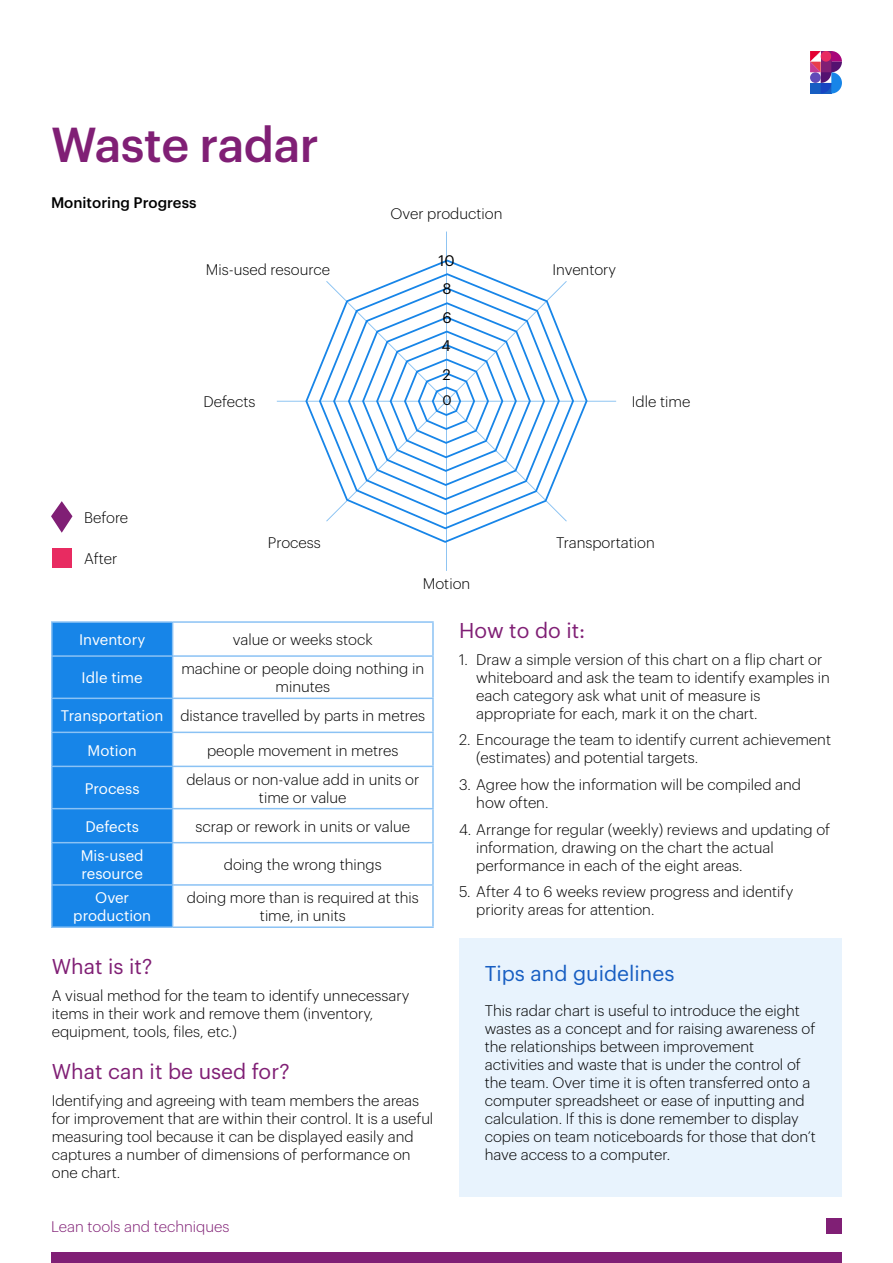
<style>
.page{position:relative;width:893px;height:1263px;background:#fff}
.page>*{position:absolute;margin:0;border:0;box-sizing:border-box;transform-origin:0 0}
.t1{font:500 48px "Graphik";letter-spacing:-.01em;color:#801f75}
.t2{font:21px "Graphik";color:#801f75}
.t3{font:21px "Graphik";color:#175ec2}
.t4{font:300 15px/18px "Graphik";color:#000}
.t5{font:15px/18px "Graphik";color:#fff}
.t6{font:300 15px "Graphik";color:#801f75}
.t7{font:500 15px "Graphik";color:#000}
.t8{font:15px "Graphik";color:#000}
.t9{font:13.5px "Graphik";color:#000}
.s1{font-weight:400;color:#fff}
</style>
<div class="page">
<svg style="left:810px;top:51px;width:32px;height:43px"></svg>
<div style="left:826px;top:1218px;width:16px;height:16px;background:#801f75"></div>
<div style="left:51px;top:1252px;width:791px;height:11px;background:#801f75"></div>
<div style="left:53px;top:623px;width:119px;height:303px;background:#1785e8"></div>
<hr style="left:51px;top:621px;width:122px;height:2px;background:#8bc2f4">
<hr style="left:51px;top:623px;width:2px;height:32px;background:#8bc2f4">
<hr style="left:173px;top:621px;width:261px;height:2px;background:#8bc2f4">
<hr style="left:172px;top:623px;width:1px;height:32px;background:#8bc2f4">
<hr style="left:432px;top:623px;width:2px;height:32px;background:#8bc2f4">
<hr style="left:51px;top:655px;width:122px;height:2px;background:#8bc2f4">
<hr style="left:51px;top:657px;width:2px;height:40px;background:#8bc2f4">
<hr style="left:173px;top:655px;width:261px;height:2px;background:#8bc2f4">
<hr style="left:172px;top:657px;width:1px;height:40px;background:#8bc2f4">
<hr style="left:432px;top:657px;width:2px;height:40px;background:#8bc2f4">
<hr style="left:51px;top:697px;width:122px;height:2px;background:#8bc2f4">
<hr style="left:51px;top:699px;width:2px;height:33px;background:#8bc2f4">
<hr style="left:173px;top:697px;width:261px;height:2px;background:#8bc2f4">
<hr style="left:172px;top:699px;width:1px;height:33px;background:#8bc2f4">
<hr style="left:432px;top:699px;width:2px;height:33px;background:#8bc2f4">
<hr style="left:51px;top:732px;width:122px;height:1px;background:#8bc2f4">
<hr style="left:51px;top:733px;width:2px;height:33px;background:#8bc2f4">
<hr style="left:173px;top:732px;width:261px;height:1px;background:#8bc2f4">
<hr style="left:172px;top:733px;width:1px;height:33px;background:#8bc2f4">
<hr style="left:432px;top:733px;width:2px;height:33px;background:#8bc2f4">
<hr style="left:51px;top:766px;width:122px;height:1px;background:#8bc2f4">
<hr style="left:51px;top:767px;width:2px;height:41px;background:#8bc2f4">
<hr style="left:173px;top:766px;width:261px;height:1px;background:#8bc2f4">
<hr style="left:172px;top:767px;width:1px;height:41px;background:#8bc2f4">
<hr style="left:432px;top:767px;width:2px;height:41px;background:#8bc2f4">
<hr style="left:51px;top:808px;width:122px;height:1px;background:#8bc2f4">
<hr style="left:51px;top:809px;width:2px;height:33px;background:#8bc2f4">
<hr style="left:173px;top:808px;width:261px;height:1px;background:#8bc2f4">
<hr style="left:172px;top:809px;width:1px;height:33px;background:#8bc2f4">
<hr style="left:432px;top:809px;width:2px;height:33px;background:#8bc2f4">
<hr style="left:51px;top:842px;width:122px;height:1px;background:#8bc2f4">
<hr style="left:51px;top:843px;width:2px;height:41px;background:#8bc2f4">
<hr style="left:173px;top:842px;width:261px;height:1px;background:#8bc2f4">
<hr style="left:172px;top:843px;width:1px;height:41px;background:#8bc2f4">
<hr style="left:432px;top:843px;width:2px;height:41px;background:#8bc2f4">
<hr style="left:51px;top:884px;width:122px;height:2px;background:#8bc2f4">
<hr style="left:51px;top:886px;width:2px;height:40px;background:#8bc2f4">
<hr style="left:173px;top:884px;width:261px;height:2px;background:#8bc2f4">
<hr style="left:172px;top:886px;width:1px;height:40px;background:#8bc2f4">
<hr style="left:432px;top:886px;width:2px;height:40px;background:#8bc2f4">
<hr style="left:51px;top:926px;width:122px;height:2px;background:#8bc2f4">
<hr style="left:173px;top:926px;width:261px;height:2px;background:#8bc2f4">
<svg style="left:305px;top:260px;width:283px;height:283px"></svg>
<div style="left:459px;top:938px;width:383px;height:258px;background:#e8f3fd"></div>
<svg style="left:51px;top:501px;width:21px;height:32px"></svg>
<div style="left:52px;top:548px;width:20px;height:20px;background:#e82b61"></div>
<h1 class="t1" style="left:51px;top:108px;width:269px">Waste radar</h1>
<p class="t7" style="left:51px;top:191px;width:147px">Monitoring Progress</p>
<p class="t4" style="left:206px;top:259px;width:126px">Mis-used resource</p>
<p class="t4" style="left:390px;top:203px;width:113px">Over production</p>
<p class="t8" style="left:439px;top:250px;width:18px">10</p>
<p class="t8" style="left:442px;top:278px;width:11px">8</p>
<p class="t8" style="left:442px;top:306px;width:11px">6</p>
<p class="t8" style="left:441px;top:334px;width:11px">4</p>
<p class="t8" style="left:442px;top:363px;width:10px">2</p>
<p class="t4" style="left:84px;top:507px;width:46px">Before</p>
<p class="t4" style="left:84px;top:548px;width:35px">After</p>
<p class="t4" style="left:204px;top:392px;width:53px">Defects</p>
<p class="t9" style="left:442px;top:390px;width:11px">0</p>
<p class="t4" style="left:268px;top:532px;width:54px">Process</p>
<p class="t4" style="left:423px;top:573px;width:49px">Motion</p>
<p class="t4" style="left:552px;top:259px;width:65px">Inventory</p>
<p class="t4" style="left:632px;top:392px;width:60px">Idle time</p>
<p class="t4" style="left:556px;top:532px;width:100px">Transportation</p>
<p class="t5" style="left:79px;top:629px;width:68px">Inventory</p>
<p class="t4" style="left:233px;top:630px;width:141px">value or weeks stock</p>
<p class="t5" style="left:82px;top:668px;width:63px">Idle time</p>
<p class="t4" style="left:181px;top:659px;width:244px;text-align:center">machine or people doing nothing in minutes</p>
<p class="t4" style="left:61px;top:706px;width:366px"><span class="s1">Transportation</span> distance travelled by parts in metres</p>
<p class="t5" style="left:88px;top:740px;width:51px">Motion</p>
<p class="t4" style="left:207px;top:740px;width:193px">people movement in metres</p>
<p class="t5" style="left:85px;top:778px;width:56px">Process</p>
<p class="t4" style="left:186px;top:769px;width:234px;text-align:center">delaus or non-value add in units or time or value</p>
<p class="t5" style="left:86px;top:816px;width:55px">Defects</p>
<p class="t4" style="left:195px;top:816px;width:216px">scrap or rework in units or value</p>
<p class="t5" style="left:81px;top:845px;width:64px">Mis-used resource</p>
<p class="t4" style="left:224px;top:854px;width:159px">doing the wrong things</p>
<p class="t5" style="left:73px;top:887px;width:79px;text-align:center">Over production</p>
<p class="t4" style="left:187px;top:888px;width:233px;text-align:center">doing more than is required at this time, in units</p>
<h2 class="t2" style="left:52px;top:951px;width:102px">What is it?</h2>
<p class="t4" style="left:52px;top:985px;width:359px">A visual method for the team to identify unnecessary items in their work and remove them (inventory, equipment, tools, files, etc.)</p>
<h2 class="t2" style="left:52px;top:1056px;width:239px">What can it be used for?</h2>
<p class="t4" style="left:52px;top:1090px;width:383px">Identifying and agreeing with team members the areas for improvement that are within their control. It is a useful measuring tool because it can be displayed easily and captures a number of dimensions of performance on one chart.</p>
<p class="t6" style="left:51px;top:1215px;width:180px">Lean tools and techniques</p>
<h2 class="t2" style="left:459px;top:615px;width:128px">How to do it:</h2>
<p class="t4" style="left:476px;top:649px;width:355px;text-indent:-17px">1. Draw a simple version of this chart on a flip chart or whiteboard and ask the team to identify examples in each category ask what unit of measure is appropriate for each, mark it on the chart.</p>
<p class="t4" style="left:476px;top:730px;width:356px;text-indent:-17px">2. Encourage the team to identify current achievement (estimates) and potential targets.</p>
<p class="t4" style="left:476px;top:774px;width:326px;text-indent:-17px">3. Agree how the information will be compiled and how often.</p>
<p class="t4" style="left:476px;top:819px;width:355px;text-indent:-17px">4. Arrange for regular (weekly) reviews and updating of information, drawing on the chart the actual performance in each of the eight areas.</p>
<p class="t4" style="left:476px;top:881px;width:319px;text-indent:-17px">5. After 4 to 6 weeks review progress and identify priority areas for attention.</p>
<h2 class="t3" style="left:485px;top:958px;width:191px">Tips and guidelines</h2>
<p class="t4" style="left:485px;top:1000px;width:333px">This radar chart is useful to introduce the eight wastes as a concept and for raising awareness of the relationships between improvement activities and waste that is under the control of the team. Over time it is often transferred onto a computer spreadsheet or ease of inputting and calculation. If this is done remember to display copies on team noticeboards for those that don’t have access to a computer.</p>
</div>
